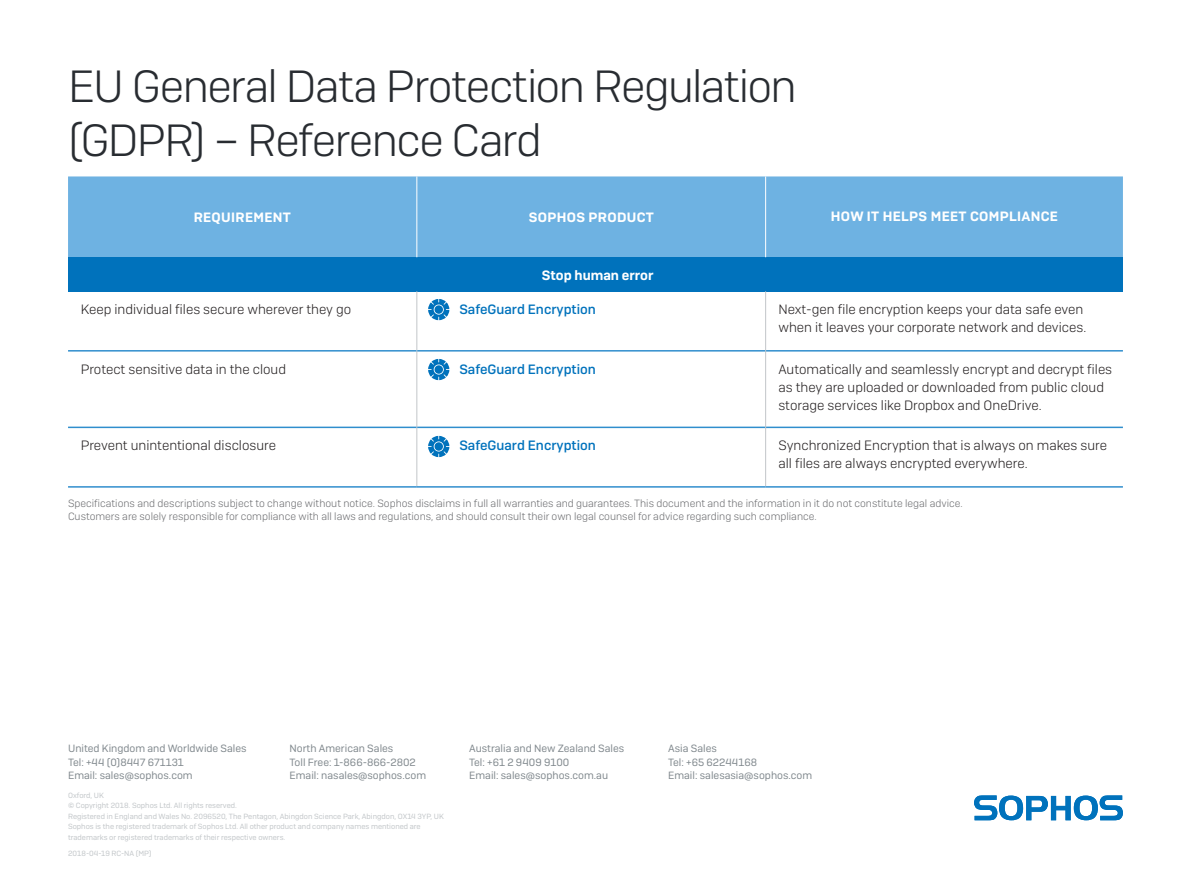
<style>
.page{position:relative;width:1191px;height:893px;background:#fff}
.page>*{position:absolute;margin:0;border:0;box-sizing:border-box;transform-origin:0 0}
.Title_3{font:300 45px/54px "Sophos Sans";letter-spacing:-.035em;color:#282c31}
.Table_Body_Copy{font:300 13.5px/18px "Sophos Sans";color:#231f20}
.Subhead{font:500 13.5px "Sophos Sans";color:#0072bc}
.Subhead-2{font:600 13.5px "Sophos Sans";letter-spacing:.025em;color:#fff}
.Subhead-3{font:600 13.5px "Sophos Sans";color:#fff}
.Table_Left_Column{font:10.5px/13.5px "Camber Lg";color:#6c6d70}
.t1{font:10.5px/13.5px "Sophos Sans";color:#81898e}
.t2{font:7.5px/10.5px "Sophos Sans";color:#c2c6c9}
</style>
<div class="page">
<svg style="left:974px;top:795px;width:149px;height:25px"></svg>
<div style="left:68px;top:176px;width:1055px;height:81px;background:#6eb2e2"></div>
<div style="left:68px;top:257px;width:1055px;height:34px;background:#0072bc"></div>
<hr style="left:766px;top:350px;width:357px;height:2px;background:#308ecd">
<hr style="left:766px;top:427px;width:357px;height:1px;background:#308ecd">
<hr style="left:765px;top:486px;width:358px;height:2px;background:#308ecd">
<hr style="left:416px;top:291px;width:1px;height:60px;background:#c2c6c9">
<hr style="left:416px;top:351px;width:1px;height:76px;background:#c2c6c9">
<hr style="left:416px;top:427px;width:1px;height:59px;background:#c2c6c9">
<hr style="left:765px;top:291px;width:1px;height:60px;background:#c2c6c9">
<hr style="left:765px;top:351px;width:1px;height:76px;background:#c2c6c9">
<hr style="left:765px;top:427px;width:1px;height:59px;background:#c2c6c9">
<hr style="left:417px;top:350px;width:348px;height:2px;background:#308ecd">
<hr style="left:417px;top:427px;width:348px;height:1px;background:#308ecd">
<hr style="left:417px;top:486px;width:348px;height:2px;background:#308ecd">
<hr style="left:68px;top:350px;width:348px;height:2px;background:#308ecd">
<hr style="left:68px;top:427px;width:348px;height:1px;background:#308ecd">
<hr style="left:68px;top:486px;width:349px;height:2px;background:#308ecd">
<hr style="left:416px;top:176px;width:1px;height:81px;background:#fff">
<hr style="left:765px;top:176px;width:1px;height:81px;background:#fff">
<svg style="left:428px;top:299px;width:21px;height:21px"></svg>
<svg style="left:428px;top:359px;width:21px;height:21px"></svg>
<svg style="left:428px;top:436px;width:21px;height:21px"></svg>
<p class="Title_3" style="left:68px;top:59px;width:730px">EU General Data Protection Regulation (GDPR) – Reference Card</p>
<p class="Subhead-2" style="left:194px;top:209px;width:99px">REQUIREMENT</p>
<p class="Subhead-2" style="left:529px;top:209px;width:127px">SOPHOS PRODUCT</p>
<p class="Subhead-2" style="left:831px;top:208px;width:229px">HOW IT HELPS MEET COMPLIANCE</p>
<p class="Subhead-3" style="left:542px;top:267px;width:113px">Stop human error</p>
<p class="Table_Body_Copy" style="left:81px;top:300px;width:272px">Keep individual files secure wherever they go</p>
<p class="Subhead" style="left:459px;top:301px;width:138px">SafeGuard Encryption</p>
<p class="Table_Body_Copy" style="left:778px;top:300px;width:309px">Next-gen file encryption keeps your data safe even when it leaves your corporate network and devices.</p>
<p class="Table_Body_Copy" style="left:81px;top:360px;width:207px">Protect sensitive data in the cloud</p>
<p class="Subhead" style="left:459px;top:361px;width:138px">SafeGuard Encryption</p>
<p class="Table_Body_Copy" style="left:778px;top:360px;width:335px">Automatically and seamlessly encrypt and decrypt files as they are uploaded or downloaded from public cloud storage services like Dropbox and OneDrive.</p>
<p class="Table_Body_Copy" style="left:81px;top:436px;width:197px">Prevent unintentional disclosure</p>
<p class="Subhead" style="left:459px;top:437px;width:138px">SafeGuard Encryption</p>
<p class="Table_Body_Copy" style="left:778px;top:436px;width:330px">Synchronized Encryption that is always on makes sure all files are always encrypted everywhere.</p>
<p class="Table_Left_Column" style="left:68px;top:496px;width:896px">Specifications and descriptions subject to change without notice. Sophos disclaims in full all warranties and guarantees. This document and the information in it do not constitute legal advice.<br>Customers are solely responsible for compliance with all laws and regulations, and should consult their own legal counsel for advice regarding such compliance.</p>
<p class="t1" style="left:68px;top:741px;width:180px">United Kingdom and Worldwide Sales<br>Tel: +44 (0)8447 671131<br>Email: sales@sophos.com</p>
<p class="t1" style="left:289px;top:741px;width:138px">North American Sales<br>Toll Free: 1-866-866-2802<br>Email: nasales@sophos.com</p>
<p class="t1" style="left:469px;top:741px;width:157px">Australia and New Zealand Sales<br>Tel: +61 2 9409 9100<br>Email: sales@sophos.com.au</p>
<p class="t1" style="left:668px;top:741px;width:146px">Asia Sales<br>Tel: +65 62244168<br>Email: salesasia@sophos.com</p>
<p class="t2" style="left:68px;top:790px;width:377px">Oxford, UK<br>© Copyright 2018. Sophos Ltd. All rights reserved.<br>Registered in England and Wales No. 2096520, The Pentagon, Abingdon Science Park, Abingdon, OX14 3YP, UK Sophos is the registered trademark of Sophos Ltd. All other product and company names mentioned are trademarks or registered trademarks of their respective owners.</p>
<p class="t2" style="left:68px;top:848px;width:85px">2018-04-19 RC-NA (MP)</p>
</div>
